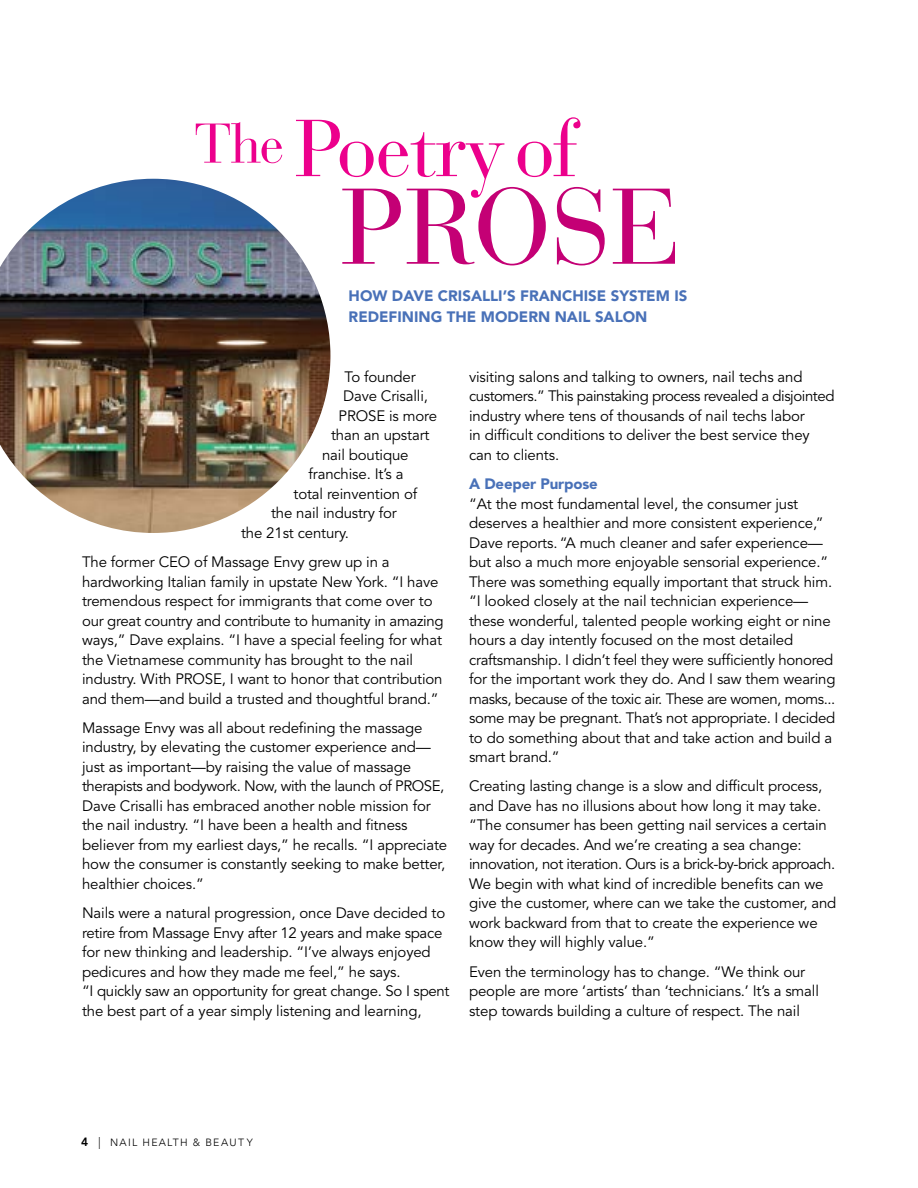
<style>
.page{position:relative;width:918px;height:1188px;background:#fff}
.page>*{position:absolute;margin:0;border:0;box-sizing:border-box;transform-origin:0 0}
.t1{font:106.65px "Bauer Bodoni";letter-spacing:-.005em;color:#c40075}
.t2{font:79.95px "Bauer Bodoni";letter-spacing:-.015em;color:#ec008c}
.t3{font:15px/19.5px "Avenir";letter-spacing:-.01em;color:#000}
.t4{font:900 15px/21px "Avenir";color:#4971b8}
.t5{font:300 10.5px "Avenir";letter-spacing:.12em;color:#000}
.s1{font-weight:800;font-size:12px}
.s2{font-size:12px}
</style>
<div class="page">
<img style="left:0;top:179px;width:330px;height:354px">
<h2 class="t2" style="left:194px;top:101px;width:386px"><sup>The</sup> Poetry of</h2>
<h1 class="t1" style="left:341px;top:163px;width:343px">PROSE</h1>
<p class="t4" style="left:349px;top:285px;width:340px">HOW DAVE CRISALLI’S FRANCHISE SYSTEM IS<br>REDEFINING THE MODERN NAIL SALON</p>
<p class="t3" style="left:345px;top:367px;width:73px">To founder</p>
<p class="t3" style="left:343px;top:387px;width:86px">Dave Crisalli,</p>
<p class="t3" style="left:339px;top:406px;width:100px">PROSE is more</p>
<p class="t3" style="left:331px;top:426px;width:100px">than an upstart</p>
<p class="t3" style="left:322px;top:445px;width:88px">nail boutique</p>
<p class="t3" style="left:309px;top:465px;width:96px">franchise. It’s a</p>
<p class="t3" style="left:294px;top:484px;width:125px">total reinvention of</p>
<p class="t3" style="left:271px;top:504px;width:127px">the nail industry for</p>
<p class="t3" style="left:241px;top:523px;width:109px">the 21st century.</p>
<p class="t3" style="left:82px;top:553px;width:363px">The former CEO of Massage Envy grew up in a hardworking Italian family in upstate New York. “I have tremendous respect for immigrants that come over to our great country and contribute to humanity in amazing ways,” Dave explains. “I have a special feeling for what the Vietnamese community has brought to the nail industry. With PROSE, I want to honor that contribution and them—and build a trusted and thoughtful brand.”</p>
<p class="t3" style="left:82px;top:718px;width:367px">Massage Envy was all about redefining the massage industry, by elevating the customer experience and— just as important—by raising the value of massage therapists and bodywork. Now, with the launch of PROSE, Dave Crisalli has embraced another noble mission for the nail industry. “I have been a health and fitness believer from my earliest days,” he recalls. “I appreciate how the consumer is constantly seeking to make better, healthier choices.”</p>
<p class="t3" style="left:82px;top:904px;width:369px">Nails were a natural progression, once Dave decided to retire from Massage Envy after 12 years and make space for new thinking and leadership. “I’ve always enjoyed pedicures and how they made me feel,” he says.<br>“I quickly saw an opportunity for great change. So I spent the best part of a year simply listening and learning,</p>
<p class="t3" style="left:469px;top:367px;width:367px">visiting salons and talking to owners, nail techs and customers.” This painstaking process revealed a disjointed industry where tens of thousands of nail techs labor<br>in difficult conditions to deliver the best service they can to clients.</p>
<p class="t4" style="left:469px;top:473px;width:130px">A Deeper Purpose</p>
<p class="t3" style="left:469px;top:494px;width:368px">“At the most fundamental level, the consumer just deserves a healthier and more consistent experience,” Dave reports. “A much cleaner and safer experience— but also a much more enjoyable sensorial experience.” There was something equally important that struck him. “I looked closely at the nail technician experience— these wonderful, talented people working eight or nine hours a day intently focused on the most detailed craftsmanship. I didn’t feel they were sufficiently honored for the important work they do. And I saw them wearing masks, because of the toxic air. These are women, moms... some may be pregnant. That’s not appropriate. I decided to do something about that and take action and build a smart brand.”</p>
<p class="t3" style="left:469px;top:777px;width:369px">Creating lasting change is a slow and difficult process, and Dave has no illusions about how long it may take. “The consumer has been getting nail services a certain way for decades. And we’re creating a sea change: innovation, not iteration. Ours is a brick-by-brick approach.<br>We begin with what kind of incredible benefits can we give the customer, where can we take the customer, and work backward from that to create the experience we know they will highly value.”</p>
<p class="t3" style="left:469px;top:962px;width:351px">Even the terminology has to change. “We think our people are more ‘artists’ than ‘technicians.’ It’s a small step towards building a culture of respect. The nail</p>
<p class="t5" style="left:81px;top:1136px;width:173px"><span class="s1">4</span> <span class="s2">|</span> NAIL HEALTH &amp; BEAUT Y</p>
</div>
